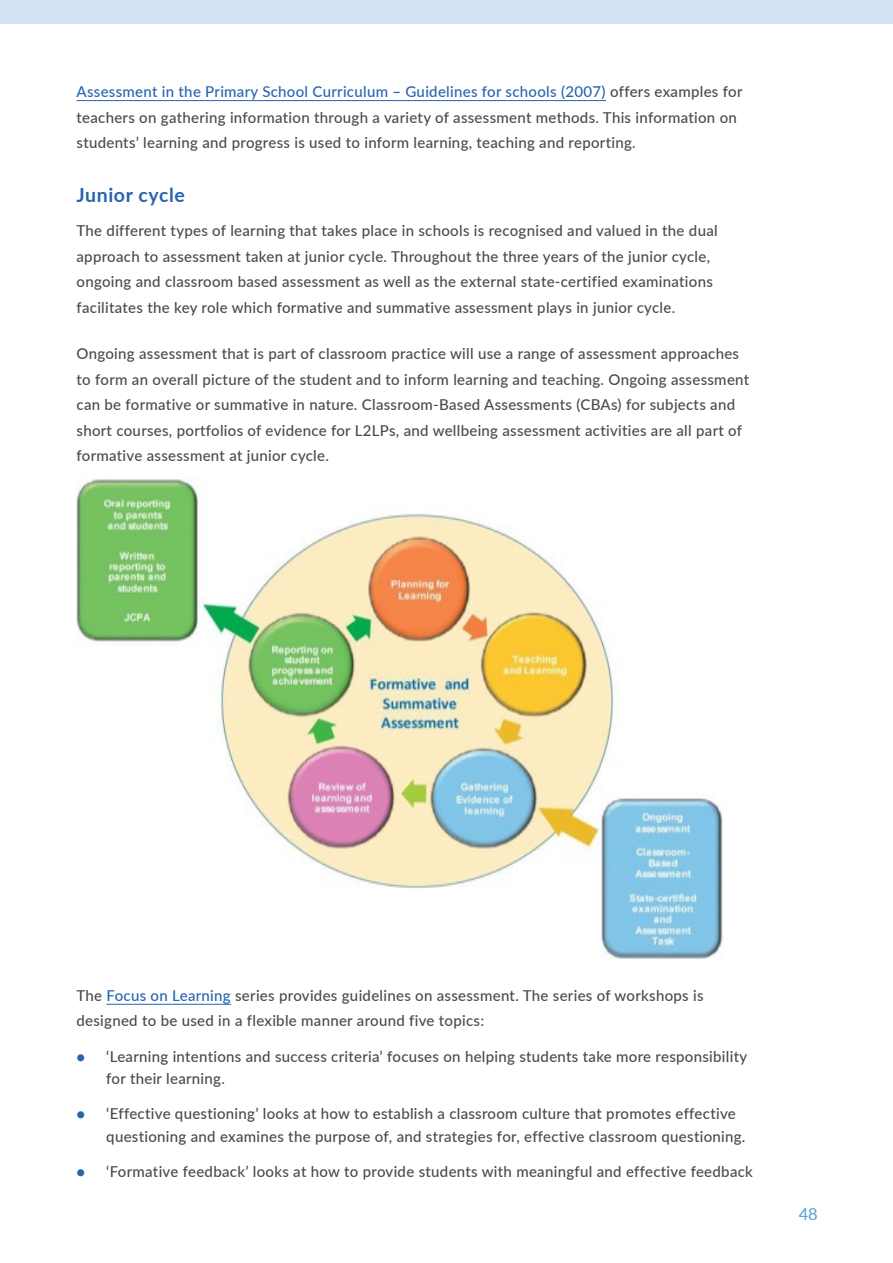
<style>
.page{position:relative;width:893px;height:1263px;background:#fff}
.page>*{position:absolute;margin:0;border:0;box-sizing:border-box;transform-origin:0 0}
.sub_head_2{font:700 19.5px "Lato";letter-spacing:.03em;color:#2764ae}
.t1{font:16.5px "Lato";color:#549fd7}
.Body{font:500 15px/25.5px "Lato";letter-spacing:.02em;color:#4a4a49}
.s1{color:#2764ae}
.s2{font-weight:800;color:#2764ae}
</style>
<div class="page">
<div style="left:0;top:0;width:893px;height:24px;background:#d3e1f5"></div>
<hr style="left:77px;top:100px;width:529px;height:1px;background:#2764ae">
<hr style="left:107px;top:1004px;width:124px;height:1px;background:#2764ae">
<img style="left:77px;top:478px;width:646px;height:482px">
<p class="Body" style="left:77px;top:78px;width:667px"><span class="s1">Assessment in the Primary School Curriculum – Guidelines for schools (2007)</span> offers examples for teachers on gathering information through a variety of assessment methods. This information on students’ learning and progress is used to inform learning, teaching and reporting.</p>
<p class="sub_head_2" style="left:77px;top:181px;width:110px">Junior cycle</p>
<p class="Body" style="left:77px;top:217px;width:643px">The different types of learning that takes place in schools is recognised and valued in the dual approach to assessment taken at junior cycle. Throughout the three years of the junior cycle, ongoing and classroom based assessment as well as the external state-certified examinations facilitates the key role which formative and summative assessment plays in junior cycle.</p>
<p class="Body" style="left:77px;top:341px;width:674px">Ongoing assessment that is part of classroom practice will use a range of assessment approaches to form an overall picture of the student and to inform learning and teaching. Ongoing assessment can be formative or summative in nature. Classroom-Based Assessments (CBAs) for subjects and short courses, portfolios of evidence for L2LPs, and wellbeing assessment activities are all part of formative assessment at junior cycle.</p>
<p class="Body" style="left:77px;top:982px;width:629px">The <span class="s1">Focus on Learning</span> series provides guidelines on assessment. The series of workshops is designed to be used in a flexible manner around five topics:</p>
<p class="Body" style="left:106px;top:1044px;width:642px;line-height:22.5px;text-indent:-30px"><span class="s2">•</span> ‘Learning intentions and success criteria’ focuses on helping students take more responsibility for their learning.</p>
<p class="Body" style="left:106px;top:1102px;width:641px;line-height:22.5px;text-indent:-30px"><span class="s2">•</span> ‘Effective questioning’ looks at how to establish a classroom culture that promotes effective questioning and examines the purpose of, and strategies for, effective classroom questioning.</p>
<p class="Body" style="left:77px;top:1158px;width:678px"><span class="s2">•</span> ‘Formative feedback’ looks at how to provide students with meaningful and effective feedback</p>
<p class="t1" style="left:799px;top:1202px;width:21px">48</p>
</div>
